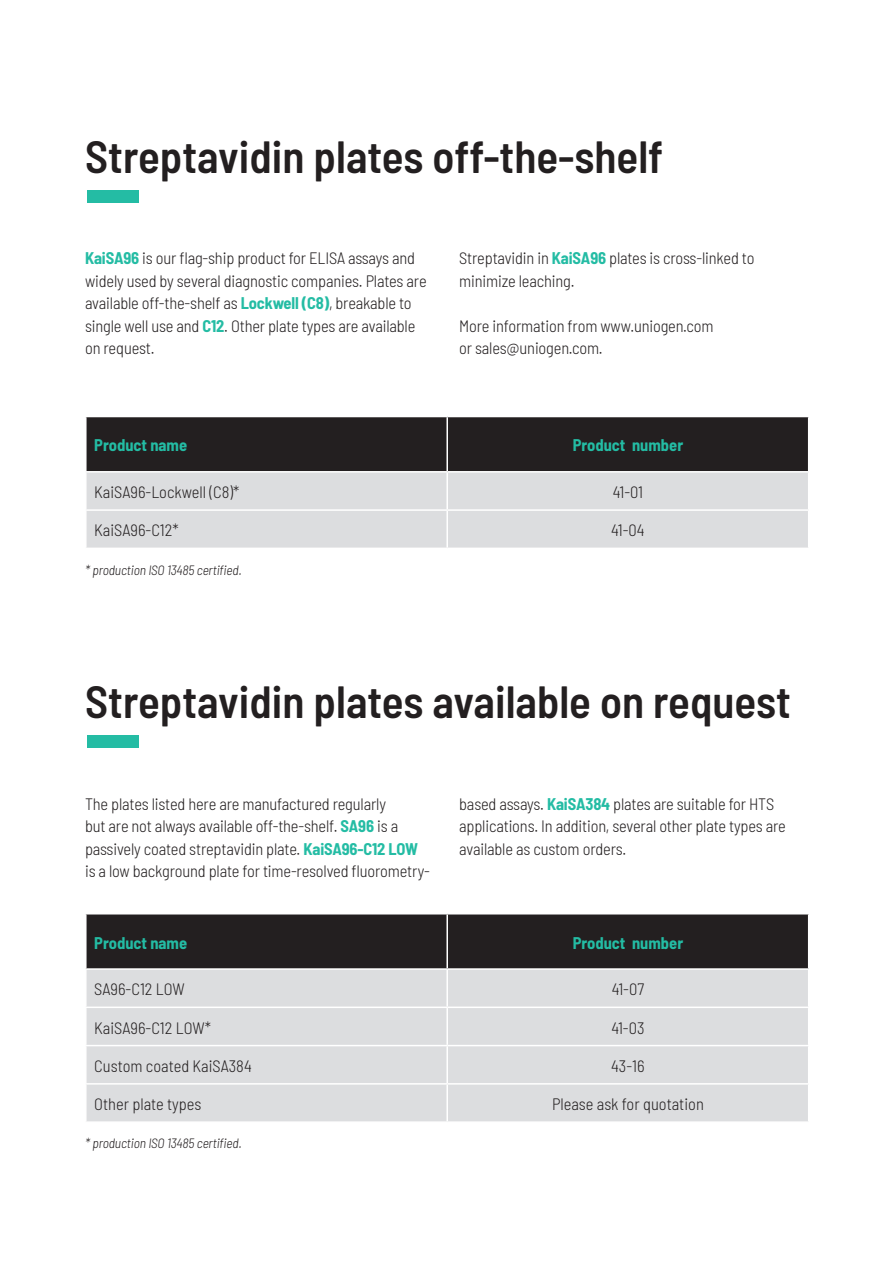
<style>
.page{position:relative;width:893px;height:1263px;background:#fff}
.page>*{position:absolute;margin:0;border:0;box-sizing:border-box;transform-origin:0 0}
.t1{font:600 semi-condensed 45px "Barlow";color:#231f20}
.t2{font:300 semi-condensed 16.5px/22.5px "Barlow";letter-spacing:-.01em;color:#231f20}
.t3{font:700 semi-condensed 16.5px "Barlow";color:#24bca4}
.t4{font:italic 300 semi-condensed 13.5px "Barlow";letter-spacing:-.01em;color:#231f20}
.s1{font-weight:700;color:#24bca4}
</style>
<div class="page">
<div style="left:87px;top:190px;width:51px;height:12px;background:#24bca4"></div>
<div style="left:87px;top:735px;width:51px;height:13px;background:#24bca4"></div>
<div style="left:87px;top:417px;width:721px;height:54px;background:#231f20"></div>
<div style="left:87px;top:472px;width:721px;height:76px;background:#dcdddf"></div>
<hr style="left:446px;top:417px;width:2px;height:54px;background:#fff">
<hr style="left:446px;top:472px;width:2px;height:37px;background:#fff">
<hr style="left:85px;top:509px;width:362px;height:2px;background:#fff">
<hr style="left:447px;top:509px;width:362px;height:2px;background:#fff">
<hr style="left:446px;top:511px;width:2px;height:37px;background:#fff">
<div style="left:87px;top:914px;width:721px;height:54px;background:#231f20"></div>
<div style="left:87px;top:970px;width:721px;height:151px;background:#dcdddf"></div>
<hr style="left:446px;top:914px;width:2px;height:54px;background:#fff">
<hr style="left:446px;top:970px;width:2px;height:36px;background:#fff">
<hr style="left:85px;top:1006px;width:362px;height:2px;background:#fff">
<hr style="left:447px;top:1006px;width:362px;height:2px;background:#fff">
<hr style="left:446px;top:1008px;width:2px;height:37px;background:#fff">
<hr style="left:85px;top:1045px;width:362px;height:1px;background:#fff">
<hr style="left:447px;top:1045px;width:362px;height:1px;background:#fff">
<hr style="left:446px;top:1046px;width:2px;height:37px;background:#fff">
<hr style="left:85px;top:1083px;width:362px;height:1px;background:#fff">
<hr style="left:447px;top:1083px;width:362px;height:1px;background:#fff">
<hr style="left:446px;top:1084px;width:2px;height:37px;background:#fff">
<h1 class="t1" style="left:85px;top:124px;width:580px">Streptavidin plates off-the-shelf</h1>
<p class="t2" style="left:85px;top:246px;width:343px"><span class="s1">KaiSA96</span> is our flag-ship product for ELISA assays and widely used by several diagnostic companies. Plates are available off-the-shelf as <span class="s1">Lockwell (C8)</span>, breakable to single well use and <span class="s1">C12</span>. Other plate types are available on request.</p>
<p class="t2" style="left:459px;top:246px;width:297px">Streptavidin in <span class="s1">KaiSA96</span> plates is cross-linked to minimize leaching.</p>
<p class="t2" style="left:459px;top:313px;width:256px">More information from www.uniogen.com or sales@uniogen.com.</p>
<p class="t3" style="left:94px;top:433px;width:94px">Product name</p>
<p class="t3" style="left:573px;top:433px;width:112px">Product number</p>
<p class="t2" style="left:94px;top:480px;width:147px">KaiSA96-Lockwell (C8)*</p>
<p class="t2" style="left:613px;top:480px;width:32px">41-01</p>
<p class="t2" style="left:94px;top:518px;width:86px">KaiSA96-C12*</p>
<p class="t2" style="left:611px;top:518px;width:35px">41-04</p>
<p class="t4" style="left:85px;top:560px;width:158px">* production ISO 13485 certified.</p>
<h1 class="t1" style="left:85px;top:670px;width:707px">Streptavidin plates available on request</h1>
<p class="t2" style="left:85px;top:791px;width:346px">The plates listed here are manufactured regularly<br>but are not always available off-the-shelf. <span class="s1">SA96</span> is a passively coated streptavidin plate. <span class="s1">KaiSA96-C12 LOW </span>is a low background plate for time-resolved fluorometry-</p>
<p class="t2" style="left:459px;top:791px;width:328px">based assays. <span class="s1">KaiSA384</span> plates are suitable for HTS applications. In addition, several other plate types are available as custom orders.</p>
<p class="t3" style="left:94px;top:931px;width:94px">Product name</p>
<p class="t3" style="left:573px;top:931px;width:112px">Product number</p>
<p class="t2" style="left:94px;top:977px;width:92px">SA96-C12 LOW</p>
<p class="t2" style="left:612px;top:977px;width:34px">41-07</p>
<p class="t2" style="left:94px;top:1015px;width:118px">KaiSA96-C12 LOW*</p>
<p class="t2" style="left:611px;top:1015px;width:35px">41-03</p>
<p class="t2" style="left:94px;top:1053px;width:159px">Custom coated KaiSA384</p>
<p class="t2" style="left:611px;top:1053px;width:35px">43-16</p>
<p class="t2" style="left:94px;top:1092px;width:109px">Other plate types</p>
<p class="t2" style="left:552px;top:1092px;width:153px">Please ask for quotation</p>
<p class="t4" style="left:85px;top:1133px;width:158px">* production ISO 13485 certified.</p>
</div>
